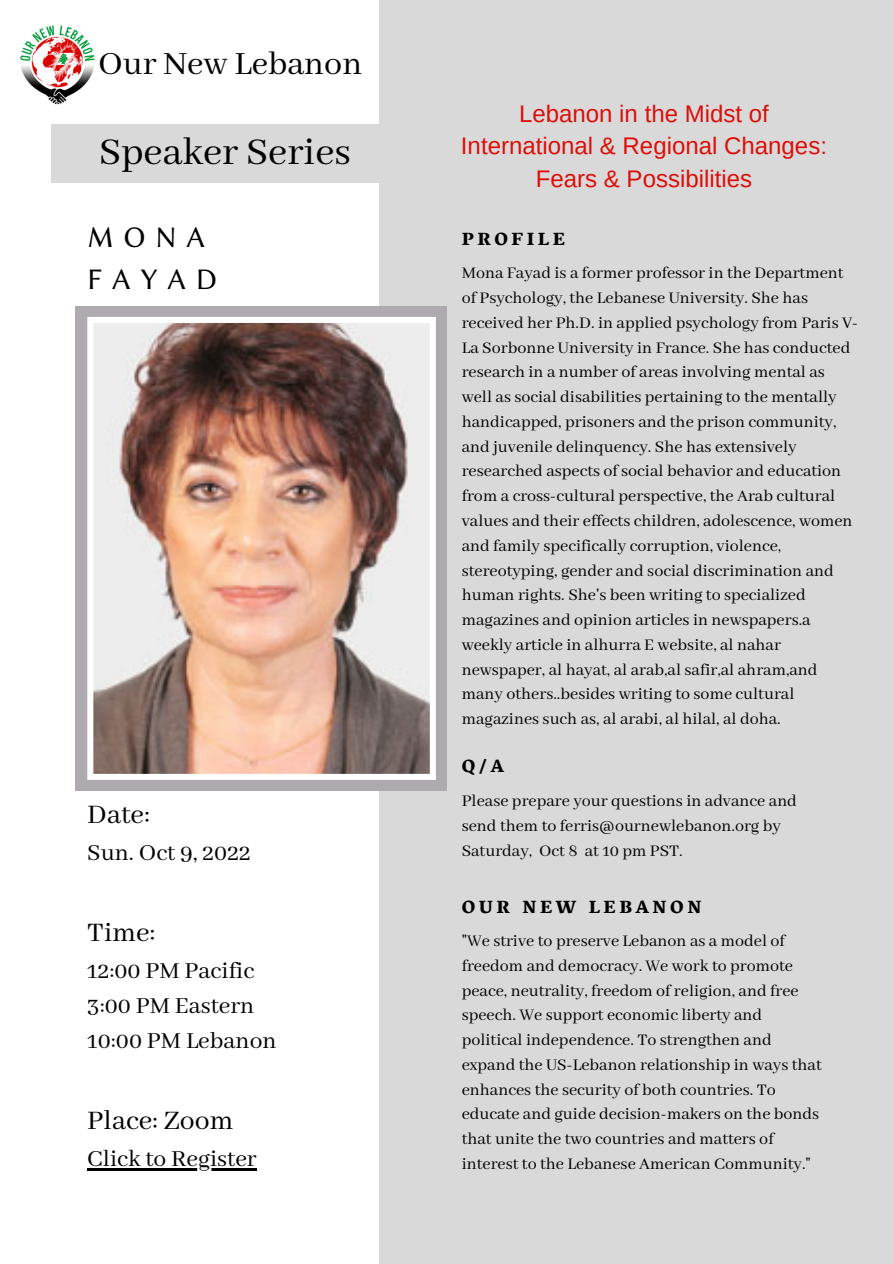
<style>
.page{position:relative;width:894px;height:1264px;background:#fff}
.page>*{position:absolute;margin:0;border:0;box-sizing:border-box;transform-origin:0 0}
.t1{font:42px "Abhaya Libre";color:#000}
.t2{font:36px "Abhaya Libre";color:#000}
.t3{font:30px/41.7px "Lin Biolinum O";letter-spacing:.315em;color:#000}
.t4{font:29.7px "Abhaya Libre";color:#000}
.t5{font:25.5px/35px "Abhaya Libre";color:#000}
.t6{font:24px/32.7px "Arimo";color:#dd0e0a;text-align:center}
.t7{font:18px/24.8px "Abhaya Libre";color:#000}
.t8{font:800 18px "Vesper Libre";letter-spacing:.2em;color:#000}
</style>
<div class="page">
<div style="left:51px;top:124px;width:351px;height:58px;background:#d9d9d9"></div>
<div style="left:379px;top:0;width:514px;height:1263px;background:#d9d9d9"></div>
<div style="left:75px;top:306px;width:372px;height:484px;background:#aeaab0"></div>
<img style="left:87px;top:317px;width:349px;height:463px">
<img style="left:20px;top:25px;width:75px;height:80px">
<hr style="left:87px;top:1168px;width:170px;height:2px;background:#000">
<h2 class="t2" style="left:98px;top:44px;width:265px">Our New Lebanon</h2>
<h1 class="t1" style="left:99px;top:129px;width:253px">Speaker Series</h1>
<h3 class="t3" style="left:87px;top:217px;width:131px">MONA<br>FAYAD</h3>
<h3 class="t4" style="left:87px;top:797px;width:64px">Date:</h3>
<h3 class="t5" style="left:87px;top:836px;width:165px">Sun. Oct 9, 2022</h3>
<h3 class="t4" style="left:87px;top:916px;width:70px">Time:</h3>
<h3 class="t5" style="left:87px;top:954px;width:191px">12:00 PM Pacific<br>3:00 PM Eastern<br>10:00 PM Lebanon</h3>
<h3 class="t4" style="left:87px;top:1104px;width:148px">Place: Zoom</h3>
<h3 class="t5" style="left:87px;top:1142px;width:171px">Click to Register</h3>
<h3 class="t6" style="left:461px;top:97px;width:367px">Lebanon in the Midst of<br>International &amp; Regional Changes:<br>Fears &amp; Possibilities</h3>
<p class="t8" style="left:461px;top:228px;width:105px">PROFILE</p>
<p class="t7" style="left:461px;top:261px;width:398px">Mona Fayad is a former professor in the Department of Psychology, the Lebanese University. She has received her Ph.D. in applied psychology from Paris V-La Sorbonne University in France. She has conducted research in a number of areas involving mental as well as social disabilities pertaining to the mentally handicapped, prisoners and the prison community, and juvenile delinquency. She has extensively researched aspects of social behavior and education from a cross-cultural perspective, the Arab cultural values and their effects children, adolescence, women and family specifically corruption, violence, stereotyping, gender and social discrimination and human rights. She's been writing to specialized magazines and opinion articles in newspapers.a weekly article in alhurra E website, al nahar newspaper, al hayat, al arab,al safir,al ahram,and many others..besides writing to some cultural magazines such as, al arabi, al hilal, al doha.</p>
<p class="t8" style="left:461px;top:755px;width:44px">Q/A</p>
<p class="t7" style="left:461px;top:789px;width:336px">Please prepare your questions in advance and send them to ferris@ournewlebanon.org by<br>Saturday, Oct 8 at 10 pm PST.</p>
<p class="t8" style="left:461px;top:896px;width:241px">OUR NEW LEBANON</p>
<p class="t7" style="left:461px;top:929px;width:361px">"We strive to preserve Lebanon as a model of freedom and democracy. We work to promote peace, neutrality, freedom of religion, and free speech. We support economic liberty and political independence. To strengthen and expand the US-Lebanon relationship in ways that enhances the security of both countries. To educate and guide decision-makers on the bonds that unite the two countries and matters of interest to the Lebanese American Community."</p>
</div>
